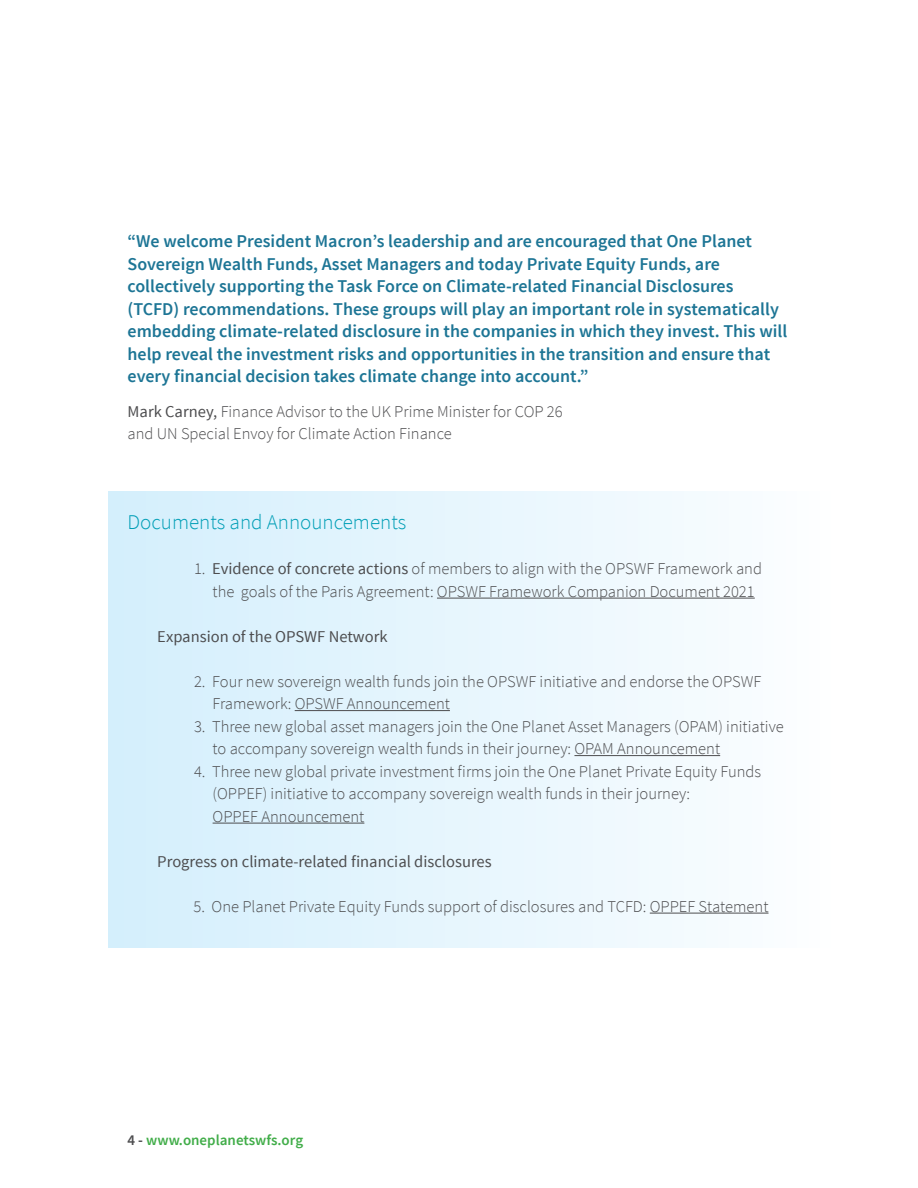
<style>
.page{position:relative;width:918px;height:1188px;background:#fff}
.page>*{position:absolute;margin:0;border:0;box-sizing:border-box;transform-origin:0 0}
.t1{font:300 21px "Source Sans Pro";color:#009eb6}
.t2{font:600 18px/22.5px "Source Sans Pro";color:#1d7595}
.t3{font:300 16.5px/22.5px "Source Sans Pro";color:#4d4d4f}
.t4{font:16.5px "Source Sans Pro";color:#4d4d4f}
.t5{font:600 15px "Source Sans Pro";color:#41ad49}
.s1{font-weight:400}
.s2{color:#4d4d4f}
</style>
<div class="page">
<div style="left:109px;top:491px;width:725px;height:457px;background:linear-gradient(to right,#d3eefc,#fcfeff)"></div>
<hr style="left:437px;top:598px;width:318px;height:1px;background:#4d4d4f">
<hr style="left:295px;top:710px;width:155px;height:1px;background:#4d4d4f">
<hr style="left:574px;top:755px;width:146px;height:1px;background:#4d4d4f">
<hr style="left:213px;top:823px;width:151px;height:1px;background:#4d4d4f">
<hr style="left:650px;top:913px;width:119px;height:1px;background:#4d4d4f">
<p class="t2" style="left:128px;top:231px;width:661px">“We welcome President Macron’s leadership and are encouraged that One Planet Sovereign Wealth Funds, Asset Managers and today Private Equity Funds, are collectively supporting the Task Force on Climate-related Financial Disclosures (TCFD) recommendations. These groups will play an important role in systematically embedding climate-related disclosure in the companies in which they invest. This will help reveal the investment risks and opportunities in the transition and ensure that every financial decision takes climate change into account.”</p>
<p class="t3" style="left:128px;top:400px;width:437px"><span class="s1">Mark Carney,</span> Finance Advisor to the UK Prime Minister for COP 26 and UN Special Envoy for Climate Action Finance</p>
<p class="t1" style="left:128px;top:510px;width:280px">Documents and Announcements</p>
<p class="t3" style="left:213px;top:558px;width:551px;text-indent:-19px">1. <span class="s1">Evidence of concrete actions</span> of members to align with the OPSWF Framework and the goals of the Paris Agreement: OPSWF Framework Companion Document 2021</p>
<p class="t4" style="left:157px;top:626px;width:232px">Expansion of the OPSWF Network</p>
<p class="t3" style="left:213px;top:670px;width:550px;text-indent:-19px">2. Four new sovereign wealth funds join the OPSWF initiative and endorse the OPSWF<br>Framework: OPSWF Announcement</p>
<p class="t3" style="left:213px;top:715px;width:573px;text-indent:-19px">3. Three new global asset managers join the One Planet Asset Managers (OPAM) initiative to accompany sovereign wealth funds in their journey: OPAM Announcement</p>
<p class="t3" style="left:213px;top:760px;width:550px;text-indent:-19px">4. Three new global private investment firms join the One Planet Private Equity Funds (OPPEF) initiative to accompany sovereign wealth funds in their journey:<br>OPPEF Announcement</p>
<p class="t4" style="left:157px;top:851px;width:336px">Progress on climate-related financial disclosures</p>
<p class="t3" style="left:194px;top:895px;width:576px">5. One Planet Private Equity Funds support of disclosures and TCFD: OPPEF Statement</p>
<p class="t5" style="left:128px;top:1131px;width:177px"><span class="s2">4 -</span> www.oneplanetswfs.org</p>
</div>
